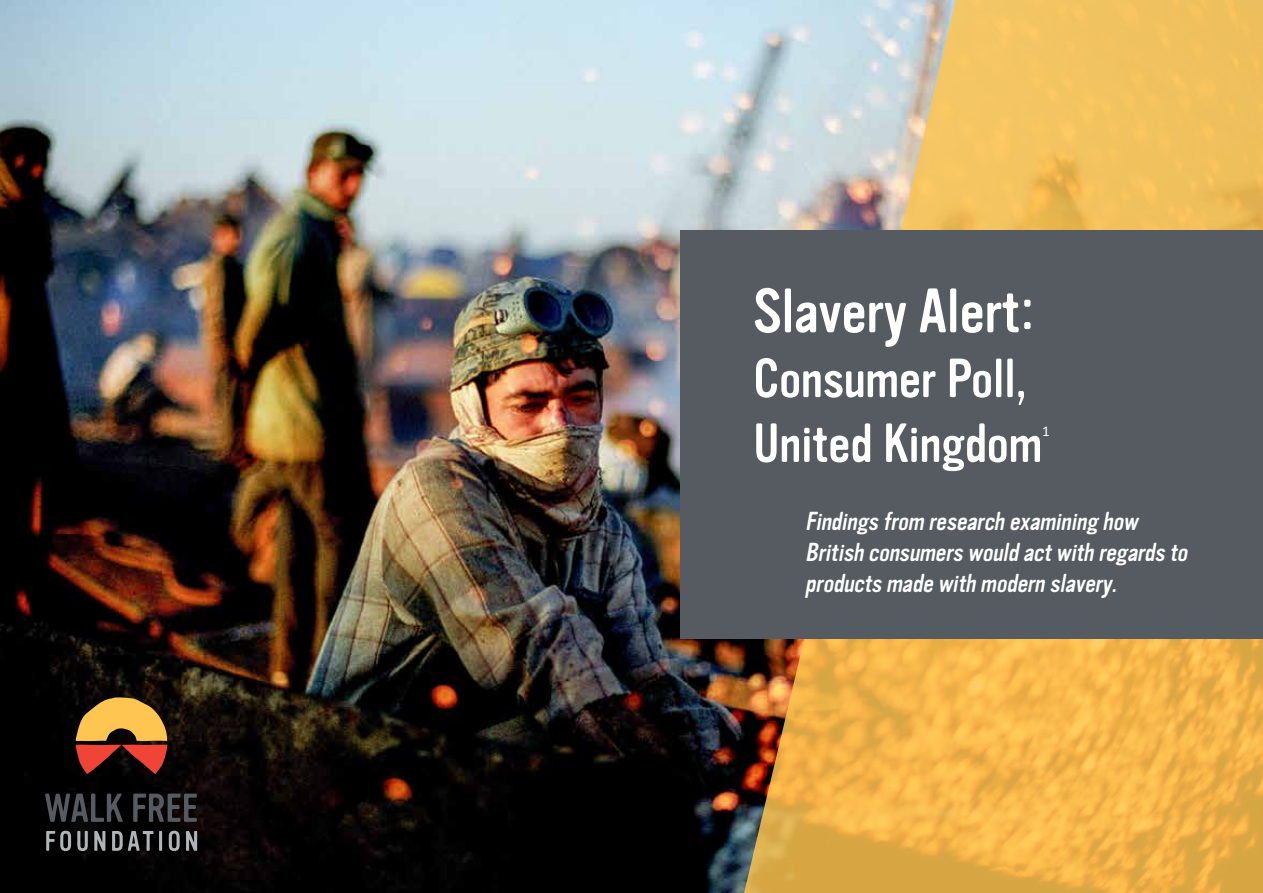
<style>
.page{position:relative;width:1263px;height:893px;background:#fff}
.page>*{position:absolute;margin:0;border:0;box-sizing:border-box;transform-origin:0 0}
.t1{font:61.5px "Vinyl";color:#fff}
.t2{font:54px/64.8px "Vinyl";color:#fff}
.t3{font:italic 25.5px/30.6px "Vinyl";color:#fff}
.t4{font:15px "Calibri";color:#fff}
</style>
<div class="page">
<img style="left:0;top:0;width:742px;height:893px">
<svg style="left:742px;top:0;width:521px;height:893px"></svg>
<svg style="left:45px;top:794px;width:78px;height:28px"></svg>
<svg style="left:133px;top:794px;width:64px;height:28px"></svg>
<svg style="left:76px;top:697px;width:92px;height:77px"></svg>
<svg style="left:46px;top:831px;width:25px;height:20px"></svg>
<svg style="left:77px;top:831px;width:11px;height:20px"></svg>
<svg style="left:94px;top:831px;width:11px;height:20px"></svg>
<svg style="left:112px;top:831px;width:41px;height:20px"></svg>
<hr style="left:159px;top:831px;width:3px;height:20px;background:#b1b4b6">
<svg style="left:169px;top:831px;width:11px;height:20px"></svg>
<svg style="left:186px;top:831px;width:11px;height:20px"></svg>
<div style="left:680px;top:230px;width:583px;height:409px;background:#555b60"></div>
<h1 class="t1" style="left:753px;top:277px;width:283px">Slavery Alert:</h1>
<h2 class="t2" style="left:753px;top:347px;width:290px">Consumer Poll,<br>United Kingdom</h2>
<p class="t4" style="left:1042px;top:422px;width:9px">1</p>
<p class="t3" style="left:805px;top:507px;width:389px">Findings from research examining how<br>British consumers would actwith regards to products made with modern slavery.</p>
</div>
